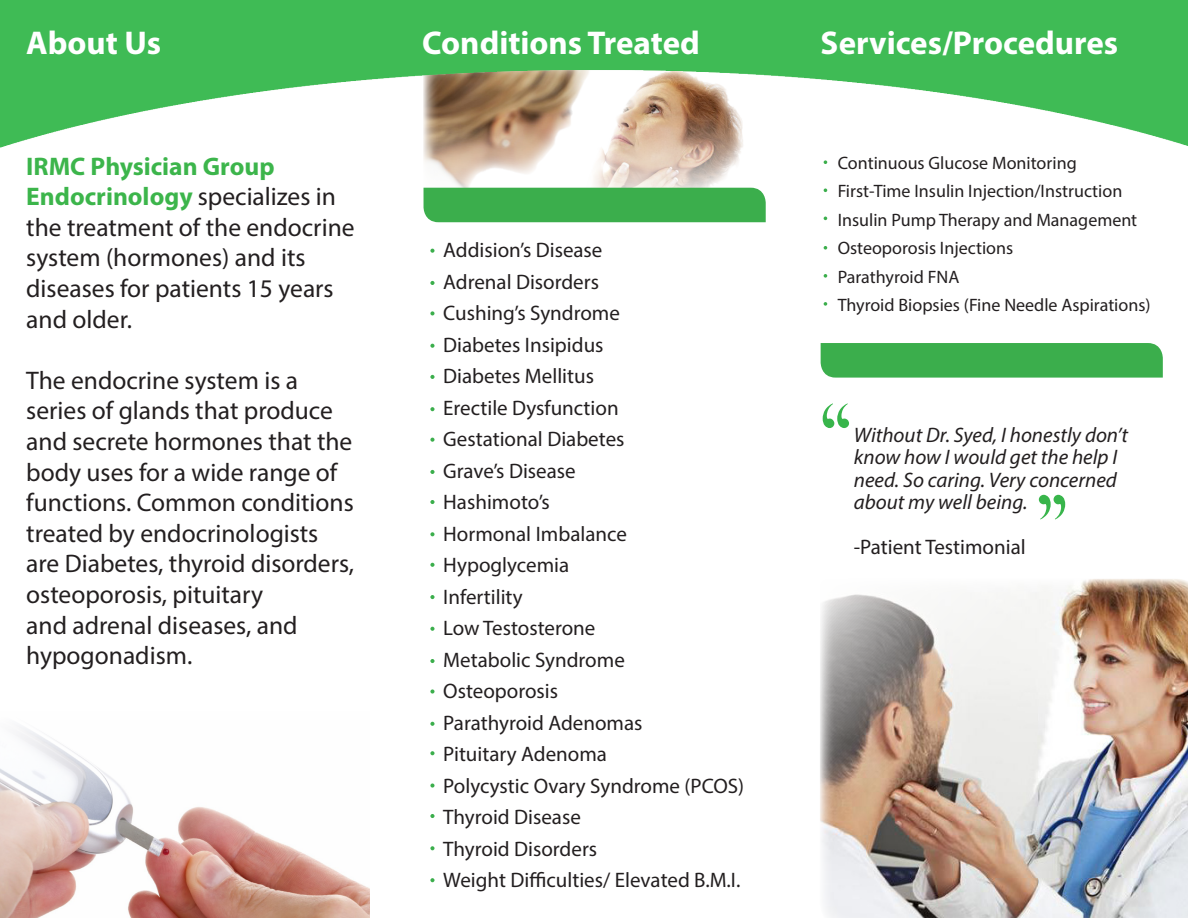
<style>
.page{position:relative;width:1188px;height:918px;background:#fff}
.page>*{position:absolute;margin:0;border:0;box-sizing:border-box;transform-origin:0 0}
.t1{font:300 108px "Perpetua Titling";color:#38b54b}
.t2{font:700 33px "Myriad Pro";color:#fff}
.t3{font:25.5px/30.6px "Myriad Pro";color:#231f20}
.t4{font:21px "Myriad Pro";color:#231f20}
.t5{font:italic 21px/22.5px "Myriad Pro";color:#231f20}
.t6{font:18px "Myriad Pro";color:#231f20}
.s1{font-weight:700;color:#3cb54b}
</style>
<div class="page">
<img style="left:424px;top:165px;width:330px;height:23px">
<img style="left:0;top:0;width:1188px;height:165px">
<img style="left:820px;top:579px;width:368px;height:339px">
<div style="left:821px;top:343px;width:342px;height:35px;background:#3bae4c"></div>
<img style="left:0;top:727px;width:370px;height:191px">
<svg style="left:430px;top:249px;width:5px;height:4px"></svg>
<svg style="left:430px;top:281px;width:5px;height:4px"></svg>
<svg style="left:430px;top:311px;width:5px;height:4px"></svg>
<svg style="left:430px;top:344px;width:5px;height:4px"></svg>
<svg style="left:430px;top:375px;width:5px;height:4px"></svg>
<svg style="left:430px;top:407px;width:5px;height:4px"></svg>
<svg style="left:430px;top:438px;width:5px;height:4px"></svg>
<svg style="left:430px;top:470px;width:5px;height:4px"></svg>
<svg style="left:430px;top:500px;width:5px;height:4px"></svg>
<svg style="left:430px;top:532px;width:5px;height:4px"></svg>
<svg style="left:430px;top:563px;width:5px;height:4px"></svg>
<svg style="left:430px;top:595px;width:5px;height:4px"></svg>
<svg style="left:430px;top:627px;width:5px;height:4px"></svg>
<svg style="left:430px;top:659px;width:5px;height:4px"></svg>
<svg style="left:430px;top:689px;width:5px;height:5px"></svg>
<svg style="left:430px;top:722px;width:5px;height:4px"></svg>
<svg style="left:430px;top:751px;width:5px;height:4px"></svg>
<svg style="left:430px;top:783px;width:5px;height:5px"></svg>
<svg style="left:430px;top:814px;width:5px;height:4px"></svg>
<svg style="left:430px;top:846px;width:5px;height:4px"></svg>
<svg style="left:430px;top:878px;width:5px;height:4px"></svg>
<div style="left:424px;top:188px;width:342px;height:34px;background:#3bae4c"></div>
<svg style="left:824px;top:160px;width:3px;height:4px"></svg>
<svg style="left:824px;top:188px;width:3px;height:4px"></svg>
<svg style="left:824px;top:246px;width:3px;height:4px"></svg>
<svg style="left:824px;top:274px;width:3px;height:4px"></svg>
<svg style="left:824px;top:302px;width:3px;height:4px"></svg>
<p class="t2" style="left:26px;top:21px;width:136px">About Us</p>
<p class="t2" style="left:422px;top:21px;width:279px">Conditions Treated</p>
<p class="t2" style="left:821px;top:21px;width:299px">Services/Procedures</p>
<p class="t3" style="left:26px;top:150px;width:330px"><span class="s1">IRMC Physician Group<br>Endocrinology</span> specializes in the treatment of the endocrine system (hormones) and its diseases for patients 15 years and older.</p>
<p class="t3" style="left:26px;top:364px;width:329px">The endocrine system is a series of glands that produce and secrete hormones that the body uses for a wide range of functions. Common conditions treated by endocrinologists are Diabetes, thyroid disorders, osteoporosis, pituitary<br>and adrenal diseases, and hypogonadism.</p>
<p class="t4" style="left:443px;top:237px;width:161px">Addision’s Disease</p>
<p class="t4" style="left:443px;top:269px;width:157px">Adrenal Disorders</p>
<p class="t4" style="left:443px;top:300px;width:178px">Cushing’s Syndrome</p>
<p class="t4" style="left:443px;top:332px;width:162px">Diabetes Insipidus</p>
<p class="t4" style="left:443px;top:363px;width:152px">Diabetes Mellitus</p>
<p class="t4" style="left:443px;top:395px;width:177px">Erectile Dysfunction</p>
<p class="t4" style="left:443px;top:426px;width:183px">Gestational Diabetes</p>
<p class="t4" style="left:443px;top:458px;width:134px">Grave’s Disease</p>
<p class="t4" style="left:443px;top:489px;width:108px">Hashimoto’s</p>
<p class="t4" style="left:443px;top:521px;width:185px">Hormonal Imbalance</p>
<p class="t4" style="left:443px;top:552px;width:127px">Hypoglycemia</p>
<p class="t4" style="left:443px;top:584px;width:81px">Infertility</p>
<p class="t4" style="left:443px;top:615px;width:154px">Low Testosterone</p>
<p class="t4" style="left:443px;top:647px;width:183px">Metabolic Syndrome</p>
<p class="t4" style="left:443px;top:678px;width:116px">Osteoporosis</p>
<p class="t4" style="left:443px;top:710px;width:201px">Parathyroid Adenomas</p>
<p class="t4" style="left:443px;top:741px;width:165px">Pituitary Adenoma</p>
<p class="t4" style="left:443px;top:773px;width:302px">Polycystic Ovary Syndrome (PCOS)</p>
<p class="t4" style="left:443px;top:804px;width:139px">Thyroid Disease</p>
<p class="t4" style="left:443px;top:836px;width:155px">Thyroid Disorders</p>
<p class="t4" style="left:443px;top:867px;width:299px">Weight Difficulties/ Elevated B.M.I.</p>
<p class="t6" style="left:838px;top:152px;width:241px">Continuous Glucose Monitoring</p>
<p class="t6" style="left:838px;top:180px;width:286px">First-Time Insulin Injection/Instruction</p>
<p class="t6" style="left:838px;top:209px;width:301px">Insulin Pump Therapy and Management</p>
<p class="t6" style="left:838px;top:237px;width:177px">Osteoporosis Injections</p>
<p class="t6" style="left:838px;top:266px;width:123px">Parathyroid FNA</p>
<p class="t6" style="left:838px;top:294px;width:314px">Thyroid Biopsies (Fine Needle Aspirations)</p>
<p class="t1" style="left:821px;top:380px;width:32px">“</p>
<p class="t5" style="left:854px;top:423px;width:276px">Without Dr. Syed, I honestly don’t know how I would get the help I need. So caring. Very concerned about my well being.</p>
<p class="t4" style="left:854px;top:534px;width:173px">-Patient Testimonial</p>
<p class="t1" style="left:1067px;top:543px;width:32px;rotate:-180deg">“</p>
</div>
